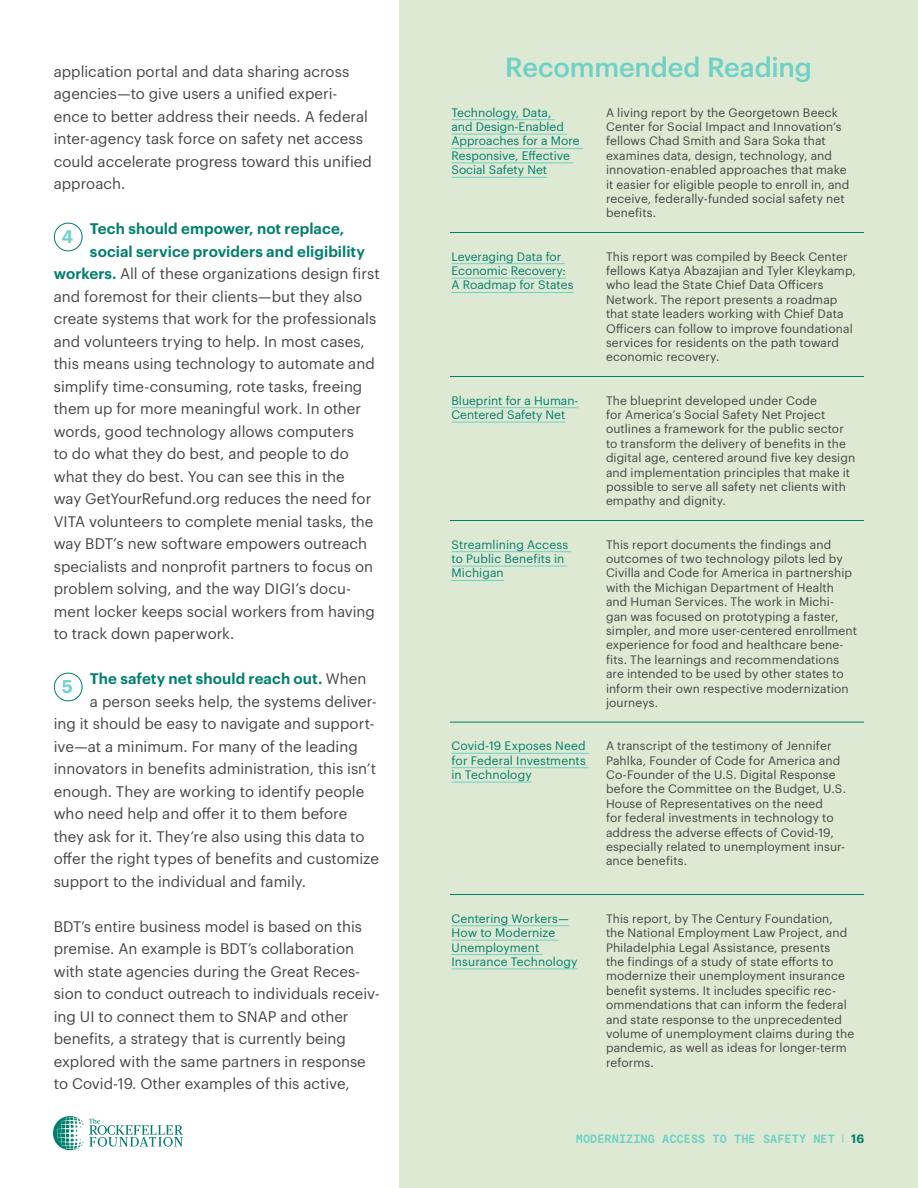
<style>
.page{position:relative;width:918px;height:1188px;background:#fff}
.page>*{position:absolute;margin:0;border:0;box-sizing:border-box;transform-origin:0 0}
.t1{font:500 27px "Graphik";letter-spacing:-.005em;color:#6ed1c8}
.t2{font:600 18px "Graphik";color:#6ed1c8}
.t3{font:15px/22.5px "Graphik";color:#464646}
.t4{font:600 15px "Graphik";letter-spacing:.005em;color:#007f6e}
.t5{font:12px/14.4px "Graphik";letter-spacing:.01em;color:#464646}
.t6{font:12px/14.4px "Graphik";color:#007f6e}
.t7{font:12px "Moderat Trial Mono Bold";color:#6ed1c8}
.s1{font-weight:600;color:#007f6e}
.s2{font-weight:400;color:#464646}
.s3{font-family:"Graphik";font-weight:600;color:#007f6e}
</style>
<div class="page">
<div style="left:399px;top:0;width:519px;height:1188px;background:#d8e6cc"></div>
<svg style="left:53px;top:1116px;width:130px;height:34px"></svg>
<div style="left:54px;top:673px;width:28px;height:28px;border:1px solid #007f6e;border-radius:50%"></div>
<div style="left:54px;top:223px;width:28px;height:28px;border:1px solid #007f6e;border-radius:50%"></div>
<hr style="left:450px;top:232px;width:156px;height:1px;background:#007f6e">
<hr style="left:606px;top:232px;width:258px;height:1px;background:#007f6e">
<hr style="left:450px;top:376px;width:156px;height:1px;background:#007f6e">
<hr style="left:606px;top:376px;width:258px;height:1px;background:#007f6e">
<hr style="left:450px;top:520px;width:156px;height:1px;background:#007f6e">
<hr style="left:606px;top:520px;width:258px;height:1px;background:#007f6e">
<hr style="left:450px;top:722px;width:156px;height:1px;background:#007f6e">
<hr style="left:606px;top:722px;width:258px;height:1px;background:#007f6e">
<hr style="left:450px;top:894px;width:156px;height:1px;background:#007f6e">
<hr style="left:606px;top:894px;width:258px;height:1px;background:#007f6e">
<hr style="left:452px;top:119px;width:103px;height:1px;background:#6ed1c8">
<hr style="left:452px;top:134px;width:115px;height:1px;background:#6ed1c8">
<hr style="left:452px;top:148px;width:131px;height:1px;background:#6ed1c8">
<hr style="left:452px;top:163px;width:121px;height:1px;background:#6ed1c8">
<hr style="left:452px;top:177px;width:95px;height:1px;background:#6ed1c8">
<hr style="left:452px;top:263px;width:113px;height:1px;background:#6ed1c8">
<hr style="left:452px;top:278px;width:114px;height:1px;background:#6ed1c8">
<hr style="left:452px;top:292px;width:121px;height:1px;background:#6ed1c8">
<hr style="left:452px;top:407px;width:127px;height:1px;background:#6ed1c8">
<hr style="left:452px;top:422px;width:113px;height:1px;background:#6ed1c8">
<hr style="left:452px;top:551px;width:119px;height:1px;background:#6ed1c8">
<hr style="left:452px;top:566px;width:116px;height:1px;background:#6ed1c8">
<hr style="left:452px;top:580px;width:52px;height:1px;background:#6ed1c8">
<hr style="left:452px;top:753px;width:137px;height:1px;background:#6ed1c8">
<hr style="left:452px;top:767px;width:137px;height:1px;background:#6ed1c8">
<hr style="left:452px;top:782px;width:80px;height:1px;background:#6ed1c8">
<hr style="left:452px;top:925px;width:117px;height:1px;background:#6ed1c8">
<hr style="left:452px;top:940px;width:106px;height:1px;background:#6ed1c8">
<hr style="left:452px;top:954px;width:91px;height:1px;background:#6ed1c8">
<hr style="left:452px;top:969px;width:126px;height:1px;background:#6ed1c8">
<p class="t3" style="left:54px;top:59px;width:320px">application portal and data sharing across agencies—to give users a unified experi&shy;ence to better address their needs. A federal inter-agency task force on safety net access could accelerate progress toward this unified approach.</p>
<p class="t4" style="left:90px;top:217px;width:256px">Tech should empower, not replace,</p>
<p class="t4" style="left:90px;top:240px;width:276px">social service providers and eligibility</p>
<p class="t3" style="left:54px;top:261px;width:327px"><span class="s1">workers.</span> All of these organizations design first</p>
<p class="t3" style="left:54px;top:284px;width:310px">and foremost for their clients—but they also</p>
<p class="t3" style="left:54px;top:306px;width:324px">create systems that work for the professionals</p>
<p class="t3" style="left:54px;top:329px;width:313px">and volunteers trying to help. In most cases,</p>
<p class="t3" style="left:54px;top:351px;width:323px">this means using technology to automate and</p>
<p class="t3" style="left:54px;top:374px;width:310px">simplify time-consuming, rote tasks, freeing</p>
<p class="t3" style="left:54px;top:396px;width:309px">them up for more meaningful work. In other</p>
<p class="t3" style="left:54px;top:419px;width:302px">words, good technology allows computers</p>
<p class="t3" style="left:54px;top:441px;width:296px">to do what they do best, and people to do</p>
<p class="t3" style="left:54px;top:464px;width:293px">what they do best. You can see this in the</p>
<p class="t3" style="left:54px;top:486px;width:319px">way GetYourRefund.org reduces the need for</p>
<p class="t3" style="left:54px;top:509px;width:321px">VITA volunteers to complete menial tasks, the</p>
<p class="t3" style="left:54px;top:531px;width:315px">way BDT’s new software empowers outreach</p>
<p class="t3" style="left:54px;top:554px;width:321px">specialists and nonprofit partners to focus on</p>
<p class="t3" style="left:54px;top:576px;width:299px">problem solving, and the way DIGI’s docu-</p>
<p class="t3" style="left:54px;top:599px;width:323px">ment locker keeps social workers from having</p>
<p class="t3" style="left:54px;top:621px;width:182px">to track down paperwork.</p>
<p class="t4" style="left:90px;top:667px;width:278px">The safety net should reach out. <span class="s2">When</span></p>
<p class="t3" style="left:90px;top:689px;width:288px">a person seeks help, the systems deliver-</p>
<p class="t3" style="left:54px;top:711px;width:322px">ing it should be easy to navigate and support-</p>
<p class="t3" style="left:54px;top:734px;width:305px">ive—at a minimum. For many of the leading</p>
<p class="t3" style="left:54px;top:756px;width:324px">innovators in benefits administration, this isn’t</p>
<p class="t3" style="left:54px;top:779px;width:312px">enough. They are working to identify people</p>
<p class="t3" style="left:54px;top:801px;width:295px">who need help and offer it to them before</p>
<p class="t3" style="left:54px;top:824px;width:312px">they ask for it. They’re also using this data to</p>
<p class="t3" style="left:54px;top:846px;width:327px">offer the right types of benefits and customize</p>
<p class="t3" style="left:54px;top:869px;width:254px">support to the individual and family.</p>
<p class="t3" style="left:54px;top:914px;width:328px">BDT’s entire business model is based on this premise. An example is BDT’s collaboration with state agencies during the Great Reces&shy;sion to conduct outreach to individuals receiv&shy;ing UI to connect them to SNAP and other benefits, a strategy that is currently being explored with the same partners in response to Covid-19. Other examples of this active,</p>
<h2 class="t2" style="left:62px;top:223px;width:13px">4</h2>
<h2 class="t2" style="left:62px;top:673px;width:13px">5</h2>
<h1 class="t1" style="left:505px;top:46px;width:308px">Recommended Reading</h1>
<p class="t6" style="left:452px;top:104px;width:130px">Technology, Data,<br>and Design-Enabled<br>Approaches for a More<br>Responsive, Effective<br>Social Safety Net</p>
<p class="t5" style="left:606px;top:104px;width:245px">A living report by the Georgetown Beeck Center for Social Impact and Innovation’s fellows Chad Smith and Sara Soka that examines data, design, technology, and innovation-enabled approaches that make it easier for eligible people to enroll in, and receive, federally-funded social safety net benefits.</p>
<p class="t6" style="left:452px;top:248px;width:123px">Leveraging Data for<br>Economic Recovery:<br>A Roadmap for States</p>
<p class="t5" style="left:606px;top:248px;width:251px">This report was compiled by Beeck Center fellows Katya Abazajian and Tyler Kleykamp, who lead the State Chief Data Officers Network. The report presents a roadmap that state leaders working with Chief Data Officers can follow to improve foundational services for residents on the path toward economic recovery.</p>
<p class="t6" style="left:452px;top:392px;width:129px">Blueprint for a Human-<br>Centered Safety Net</p>
<p class="t5" style="left:606px;top:392px;width:251px">The blueprint developed under Code<br>for America’s Social Safety Net Project outlines a framework for the public sector to transform the delivery of benefits in the digital age, centered around five key design and implementation principles that make it possible to serve all safety net clients with empathy and dignity.</p>
<p class="t6" style="left:452px;top:536px;width:118px">Streamlining Access to Public Benefits in<br>Michigan</p>
<p class="t5" style="left:606px;top:536px;width:252px">This report documents the findings and outcomes of two technology pilots led by Civilla and Code for America in partnership with the Michigan Department of Health and Human Services. The work in Michi&shy;gan was focused on prototyping a faster, simpler, and more user-centered enrollment experience for food and healthcare bene&shy;fits. The learnings and recommendations are intended to be used by other states to inform their own respective modernization journeys.</p>
<p class="t6" style="left:452px;top:738px;width:136px;text-align:justify">Covid-19 Exposes Need for Federal Investments in Technology</p>
<p class="t5" style="left:606px;top:738px;width:242px">A transcript of the testimony of Jennifer Pahlka, Founder of Code for America and Co-Founder of the U.S. Digital Response before the Committee on the Budget, U.S.<br>House of Representatives on the need<br>for federal investments in technology to address the adverse effects of Covid-19, especially related to unemployment insur&shy;ance benefits.</p>
<p class="t6" style="left:452px;top:910px;width:128px">Centering Workers—<br>How to Modernize<br>Unemployment<br>Insurance Technology</p>
<p class="t5" style="left:606px;top:910px;width:250px">This report, by The Century Foundation,<br>the National Employment Law Project, and Philadelphia Legal Assistance, presents<br>the findings of a study of state efforts to modernize their unemployment insurance benefit systems. It includes specific rec&shy;ommendations that can inform the federal and state response to the unprecedented volume of unemployment claims during the pandemic, as well as ideas for longer-term reforms.</p>
<p class="t7" style="left:576px;top:1135px;width:290px">MODERNIZING ACCESS TO THE SAFETY NET ❘ <span class="s3">16</span></p>
</div>
